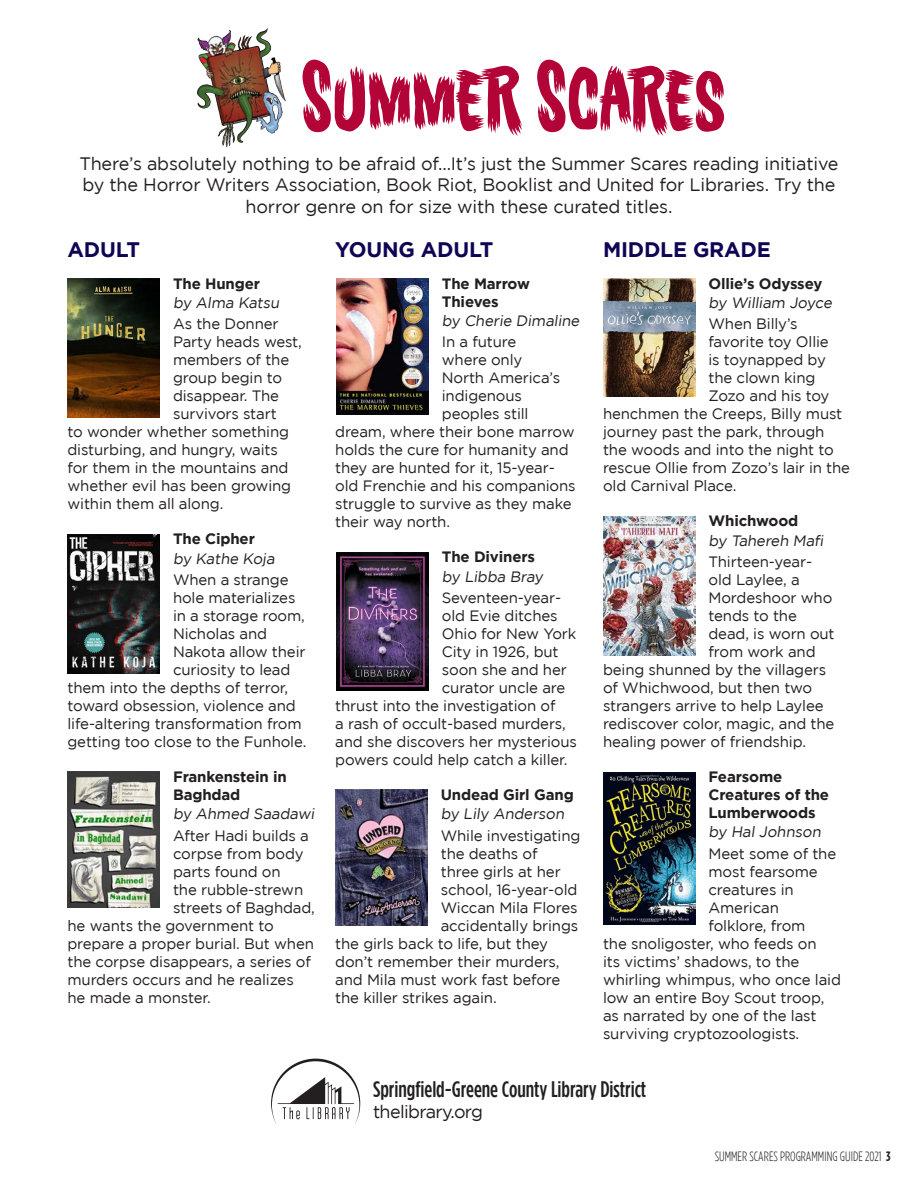
<style>
.page{position:relative;width:918px;height:1188px;background:#fff}
.page>*{position:absolute;margin:0;border:0;box-sizing:border-box;transform-origin:0 0}
.t1{font:90px "Buried Before BB";color:#b30437}
.t2{font:500 22.5px "Gotham Condensed";color:#231f20}
.t3{font:700 21px "Gotham";letter-spacing:-.01em;color:#0e0554}
.t4{font:18px/21.6px "Gotham";letter-spacing:-.01em;color:#231f20;text-align:center}
.t5{font:18px "Gotham";letter-spacing:-.035em;color:#231f20}
.t6{font:15px "Gotham";letter-spacing:-.01em;color:#231f20}
.t7{font:700 15px/18px "Gotham";letter-spacing:-.01em;color:#231f20}
.t8{font:300 13.5px "Gotham Condensed";color:#231f20}
.s1{font-weight:700}
</style>
<div class="page">
<svg style="left:271px;top:1059px;width:89px;height:66px"></svg>
<img style="left:197px;top:29px;width:89px;height:118px">
<img style="left:336px;top:553px;width:92px;height:138px">
<img style="left:603px;top:773px;width:92px;height:152px">
<img style="left:68px;top:772px;width:92px;height:136px">
<img style="left:336px;top:279px;width:92px;height:136px">
<img style="left:603px;top:279px;width:92px;height:118px">
<img style="left:68px;top:535px;width:92px;height:138px">
<img style="left:68px;top:279px;width:92px;height:138px">
<img style="left:335px;top:789px;width:92px;height:137px">
<img style="left:603px;top:516px;width:92px;height:139px">
<p class="t1" style="left:301px;top:42px;width:426px">SUMMER SCARES</p>
<p class="t4" style="left:79px;top:152px;width:761px">There’s absolutely nothing to be afraid of...It’s just the Summer Scares reading initiative by the Horror Writers Association, Book Riot, Booklist and United for Libraries. Try the horror genre on for size with these curated titles.</p>
<p class="t3" style="left:68px;top:238px;width:74px">ADULT</p>
<p class="t7" style="left:173px;top:274px;width:89px">The Hunger</p>
<p class="t6" style="left:173px;top:294px;width:110px">by Alma Katsu</p>
<p class="t6" style="left:173px;top:316px;width:107px">As the Donner</p>
<p class="t6" style="left:173px;top:334px;width:130px">Party heads west,</p>
<p class="t6" style="left:173px;top:352px;width:118px">members of the</p>
<p class="t6" style="left:173px;top:370px;width:111px">group begin to</p>
<p class="t6" style="left:173px;top:388px;width:108px">disappear. The</p>
<p class="t6" style="left:173px;top:406px;width:105px">survivors start</p>
<p class="t6" style="left:68px;top:424px;width:223px">to wonder whether something</p>
<p class="t6" style="left:68px;top:442px;width:212px">disturbing, and hungry, waits</p>
<p class="t6" style="left:68px;top:460px;width:222px">for them in the mountains and</p>
<p class="t6" style="left:68px;top:478px;width:225px">whether evil has been growing</p>
<p class="t6" style="left:68px;top:496px;width:157px">within them all along.</p>
<p class="t7" style="left:173px;top:530px;width:83px">The Cipher</p>
<p class="t6" style="left:173px;top:550px;width:105px">by Kathe Koja</p>
<p class="t6" style="left:173px;top:571px;width:117px">When a strange</p>
<p class="t6" style="left:173px;top:589px;width:124px">hole materializes</p>
<p class="t6" style="left:173px;top:607px;width:133px">in a storage room,</p>
<p class="t6" style="left:173px;top:625px;width:96px">Nicholas and</p>
<p class="t6" style="left:173px;top:643px;width:134px">Nakota allow their</p>
<p class="t6" style="left:173px;top:661px;width:119px">curiosity to lead</p>
<p class="t6" style="left:68px;top:679px;width:222px">them into the depths of terror,</p>
<p class="t6" style="left:68px;top:697px;width:230px">toward obsession, violence and</p>
<p class="t6" style="left:68px;top:715px;width:236px">life-altering transformation from</p>
<p class="t6" style="left:68px;top:733px;width:240px">getting too close to the Funhole.</p>
<p class="t7" style="left:173px;top:767px;width:115px">Frankenstein in<br>Baghdad</p>
<p class="t6" style="left:173px;top:806px;width:145px">by Ahmed Saadawi</p>
<p class="t6" style="left:173px;top:827px;width:137px">After Hadi builds a</p>
<p class="t6" style="left:173px;top:845px;width:132px">corpse from body</p>
<p class="t6" style="left:173px;top:863px;width:109px">parts found on</p>
<p class="t6" style="left:173px;top:881px;width:132px">the rubble-strewn</p>
<p class="t6" style="left:173px;top:899px;width:143px">streets of Baghdad,</p>
<p class="t6" style="left:68px;top:917px;width:208px">he wants the government to</p>
<p class="t6" style="left:68px;top:935px;width:248px">prepare a proper burial. But when</p>
<p class="t6" style="left:68px;top:953px;width:245px">the corpse disappears, a series of</p>
<p class="t6" style="left:68px;top:971px;width:228px">murders occurs and he realizes</p>
<p class="t6" style="left:68px;top:989px;width:145px">he made a monster.</p>
<p class="t3" style="left:335px;top:238px;width:160px">YOUNG ADULT</p>
<p class="t7" style="left:442px;top:274px;width:90px">The Marrow<br>Thieves</p>
<p class="t6" style="left:442px;top:312px;width:141px">by Cherie Dimaline</p>
<p class="t6" style="left:442px;top:334px;width:76px">In a future</p>
<p class="t6" style="left:442px;top:352px;width:82px">where only</p>
<p class="t6" style="left:442px;top:370px;width:120px">North America’s</p>
<p class="t6" style="left:442px;top:388px;width:82px">indigenous</p>
<p class="t6" style="left:442px;top:406px;width:88px">peoples still</p>
<p class="t6" style="left:335px;top:424px;width:241px">dream, where their bone marrow</p>
<p class="t6" style="left:335px;top:442px;width:235px">holds the cure for humanity and</p>
<p class="t6" style="left:335px;top:460px;width:221px">they are hunted for it, 15-year-</p>
<p class="t6" style="left:335px;top:478px;width:242px">old Frenchie and his companions</p>
<p class="t6" style="left:335px;top:496px;width:238px">struggle to survive as they make</p>
<p class="t6" style="left:335px;top:514px;width:116px">their way north.</p>
<p class="t7" style="left:442px;top:548px;width:95px">The Diviners</p>
<p class="t6" style="left:442px;top:568px;width:105px">by Libba Bray</p>
<p class="t6" style="left:442px;top:589px;width:121px">Seventeen-year-</p>
<p class="t6" style="left:442px;top:607px;width:117px">old Evie ditches</p>
<p class="t6" style="left:442px;top:625px;width:136px">Ohio for New York</p>
<p class="t6" style="left:442px;top:643px;width:118px">City in 1926, but</p>
<p class="t6" style="left:442px;top:661px;width:127px">soon she and her</p>
<p class="t6" style="left:442px;top:679px;width:125px">curator uncle are</p>
<p class="t6" style="left:335px;top:697px;width:222px">thrust into the investigation of</p>
<p class="t6" style="left:335px;top:715px;width:232px">a rash of occult-based murders,</p>
<p class="t6" style="left:335px;top:733px;width:243px">and she discovers her mysterious</p>
<p class="t6" style="left:335px;top:751px;width:234px">powers could help catch a killer.</p>
<p class="t7" style="left:441px;top:785px;width:135px">Undead Girl Gang</p>
<p class="t6" style="left:441px;top:806px;width:127px">by Lily Anderson</p>
<p class="t6" style="left:441px;top:827px;width:141px">While investigating</p>
<p class="t6" style="left:441px;top:845px;width:98px">the deaths of</p>
<p class="t6" style="left:441px;top:863px;width:122px">three girls at her</p>
<p class="t6" style="left:441px;top:881px;width:138px">school, 16-year-old</p>
<p class="t6" style="left:441px;top:899px;width:138px">Wiccan Mila Flores</p>
<p class="t6" style="left:441px;top:917px;width:139px">accidentally brings</p>
<p class="t6" style="left:335px;top:935px;width:214px">the girls back to life, but they</p>
<p class="t6" style="left:335px;top:953px;width:226px">don’t remember their murders,</p>
<p class="t6" style="left:335px;top:971px;width:227px">and Mila must work fast before</p>
<p class="t6" style="left:335px;top:989px;width:163px">the killer strikes again.</p>
<p class="t3" style="left:603px;top:238px;width:169px">MIDDLE GRADE</p>
<p class="t7" style="left:709px;top:274px;width:115px">Ollie’s Odyssey</p>
<p class="t6" style="left:709px;top:294px;width:127px">by William Joyce</p>
<p class="t6" style="left:709px;top:316px;width:91px">When Billy’s</p>
<p class="t6" style="left:709px;top:334px;width:122px">favorite toy Ollie</p>
<p class="t6" style="left:709px;top:352px;width:119px">is toynapped by</p>
<p class="t6" style="left:709px;top:370px;width:108px">the clown king</p>
<p class="t6" style="left:709px;top:388px;width:122px">Zozo and his toy</p>
<p class="t6" style="left:603px;top:406px;width:241px">henchmen the Creeps, Billy must</p>
<p class="t6" style="left:603px;top:424px;width:223px">journey past the park, through</p>
<p class="t6" style="left:603px;top:442px;width:232px">the woods and into the night to</p>
<p class="t6" style="left:603px;top:460px;width:249px">rescue Ollie from Zozo’s lair in the</p>
<p class="t6" style="left:603px;top:478px;width:135px">old Carnival Place.</p>
<p class="t7" style="left:709px;top:512px;width:91px">Whichwood</p>
<p class="t6" style="left:709px;top:532px;width:119px">by Tahereh Mafi</p>
<p class="t6" style="left:709px;top:553px;width:105px">Thirteen-year-</p>
<p class="t6" style="left:709px;top:571px;width:93px">old Laylee, a</p>
<p class="t6" style="left:709px;top:589px;width:125px">Mordeshoor who</p>
<p class="t6" style="left:709px;top:607px;width:90px">tends to the</p>
<p class="t6" style="left:709px;top:625px;width:128px">dead, is worn out</p>
<p class="t6" style="left:709px;top:643px;width:109px">from work and</p>
<p class="t6" style="left:603px;top:661px;width:225px">being shunned by the villagers</p>
<p class="t6" style="left:603px;top:679px;width:211px">of Whichwood, but then two</p>
<p class="t6" style="left:603px;top:697px;width:222px">strangers arrive to help Laylee</p>
<p class="t6" style="left:603px;top:715px;width:233px">rediscover color, magic, and the</p>
<p class="t6" style="left:603px;top:733px;width:205px">healing power of friendship.</p>
<p class="t7" style="left:709px;top:767px;width:122px">Fearsome<br>Creatures of the<br>Lumberwoods</p>
<p class="t6" style="left:709px;top:824px;width:116px">by Hal Johnson</p>
<p class="t6" style="left:709px;top:845px;width:129px">Meet some of the</p>
<p class="t6" style="left:709px;top:863px;width:111px">most fearsome</p>
<p class="t6" style="left:709px;top:881px;width:87px">creatures in</p>
<p class="t6" style="left:709px;top:899px;width:72px">American</p>
<p class="t6" style="left:709px;top:917px;width:99px">folklore, from</p>
<p class="t6" style="left:603px;top:935px;width:215px">the snoligoster, who feeds on</p>
<p class="t6" style="left:603px;top:953px;width:198px">its victims’ shadows, to the</p>
<p class="t6" style="left:603px;top:971px;width:240px">whirling whimpus, who once laid</p>
<p class="t6" style="left:603px;top:989px;width:223px">low an entire Boy Scout troop,</p>
<p class="t6" style="left:603px;top:1007px;width:215px">as narrated by one of the last</p>
<p class="t6" style="left:603px;top:1025px;width:198px">surviving cryptozoologists.</p>
<p class="t2" style="left:373px;top:1076px;width:275px">Springfield-Greene County Library District</p>
<p class="t5" style="left:373px;top:1102px;width:112px">thelibrary.org</p>
<p class="t8" style="left:715px;top:1149px;width:177px">SUMMER SCARES PROGRAMMING GUIDE 2021 <span class="s1">3</span></p>
</div>
